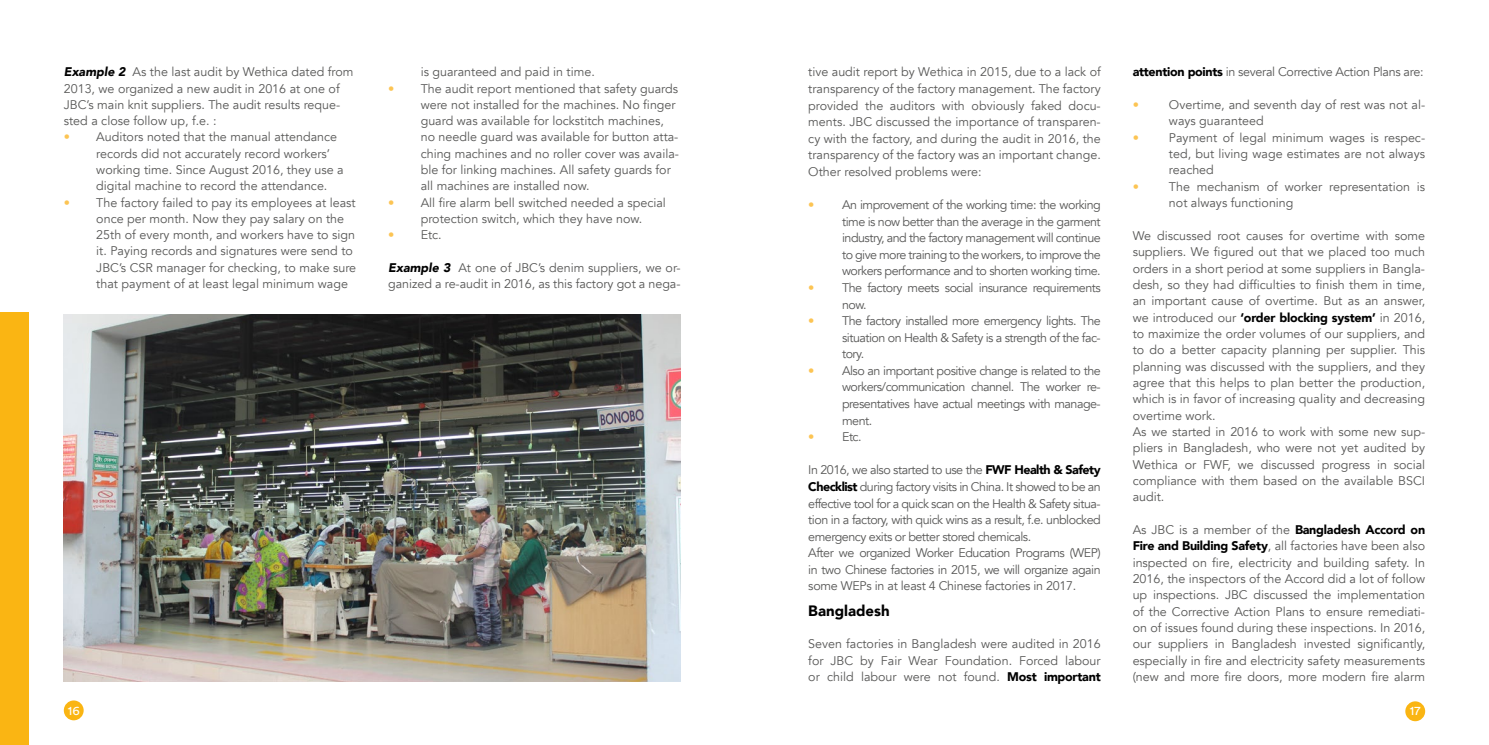
<style>
.page{position:relative;width:1489px;height:745px;background:#fff}
.page>*{position:absolute;margin:0;border:0;box-sizing:border-box;transform-origin:0 0}
.t1{font:900 15px "Avenir";color:#000}
.t2{font:12.5px/16.4px "Avenir";color:#575756}
.t3{font:12.5px/16.6px "Avenir";letter-spacing:-.04em;color:#575756}
.t4{font:12.5px "Avenir";letter-spacing:-.025em;color:#575756}
.t5{font:12.5px "Circular Std";color:#fff}
.t6{font:12.5px "Avenir";color:#fcc453}
.s1{font-weight:900;font-style:italic;color:#000}
.s2{color:#fcc453}
.s3{font-weight:900;color:#000}
</style>
<div class="page">
<div style="left:64px;top:700px;width:20px;height:19px;background:#fab513;border-radius:50%"></div>
<div style="left:1405px;top:701px;width:19px;height:19px;background:#fab513;border-radius:50%"></div>
<img style="left:64px;top:314px;width:616px;height:366px">
<div style="left:0;top:312px;width:28px;height:432px;background:#fab513"></div>
<p class="t2" style="left:64px;top:64px;width:291px"><span class="s1">Example 2</span> As the last audit by Wethica dated from 2013, we organized a new audit in 2016 at one of JBC’s main knit suppliers. The audit results reque&shy;sted a close follow up, f.e. :</p>
<p class="t2" style="left:96px;top:129px;width:249px;text-indent:-32px"><span class="s2">•</span> Auditors noted that the manual attendance records did not accurately record workers’ working time. Since August 2016, they use a digital machine to record the attendance.</p>
<p class="t2" style="left:96px;top:194px;width:261px;text-indent:-32px"><span class="s2">•</span> The factory failed to pay its employees at least once per month. Now they pay salary on the 25th of every month, and workers have to sign it. Paying records and signatures were send to JBC’s CSR manager for checking, to make sure that payment of at least legal minimum wage</p>
<p class="t2" style="left:420px;top:64px;width:176px">is guaranteed and paid in time.</p>
<p class="t2" style="left:420px;top:80px;width:260px;text-indent:-33px"><span class="s2">•</span> The audit report mentioned that safety guards were not installed for the machines. No finger guard was available for lockstitch machines, no needle guard was available for button atta&shy;ching machines and no roller cover was availa&shy;ble for linking machines. All safety guards for all machines are installed now.</p>
<p class="t2" style="left:420px;top:194px;width:247px;text-indent:-33px"><span class="s2">•</span> All fire alarm bell switched needed a special protection switch, which they have now.</p>
<p class="t2" style="left:388px;top:227px;width:55px"><span class="s2">•</span> Etc.</p>
<p class="t2" style="left:388px;top:259px;width:294px"><span class="s1">Example 3</span> At one of JBC’s denim suppliers, we or&shy;ganized a re-audit in 2016, as this factory got a nega-</p>
<p class="t2" style="left:808px;top:64px;width:294px;text-align:justify">tive audit report by Wethica in 2015, due to a lack of transparency of the factory management. The factory provided the auditors with obviously faked docu&shy;ments. JBC discussed the importance of transparen&shy;cy with the factory, and during the audit in 2016, the transparency of the factory was an important change.<br>Other resolved problems were:</p>
<p class="t2" style="left:842px;top:196px;width:260px;text-align:justify;text-indent:-34px"><span class="s2">•</span> An improvement of the working time: the working time is now better than the average in the garment industry, and the factory management will continue to give more training to the workers, to improve the workers performance and to shorten working time.</p>
<p class="t3" style="left:842px;top:279px;width:260px;text-indent:-34px"><span class="s2">•</span> The factory meets social insurance requirements now.</p>
<p class="t2" style="left:842px;top:312px;width:260px;text-align:justify;text-indent:-34px"><span class="s2">•</span> The factory installed more emergency lights. The situation on Health &amp; Safety is a strength of the fac&shy;tory.</p>
<p class="t2" style="left:842px;top:362px;width:260px;text-align:justify;text-indent:-34px"><span class="s2">•</span> Also an important positive change is related to the workers/communication channel. The worker re&shy;presentatives have actual meetings with manage&shy;ment.</p>
<p class="t2" style="left:808px;top:428px;width:55px"><span class="s2">•</span> Etc.</p>
<p class="t3" style="left:808px;top:461px;width:294px">In 2016, we also started to use the <span class="s3">FWF Health &amp; Safety Checklist</span> during factory visits in China. It showed to be an effective tool for a quick scan on the Health &amp; Safety situa&shy;tion in a factory, with quick wins as a result, f.e. unblocked emergency exits or better stored chemicals.<br>After we organized Worker Education Programs (WEP) in two Chinese factories in 2015, we will organize again some WEPs in at least 4 Chinese factories in 2017.</p>
<p class="t1" style="left:808px;top:597px;width:83px">Bangladesh</p>
<p class="t2" style="left:808px;top:635px;width:294px;text-align:justify">Seven factories in Bangladesh were audited in 2016 for JBC by Fair Wear Foundation. Forced labour or child labour were not found. <span class="s3">Most important</span></p>
<p class="t4" style="left:1132px;top:65px;width:292px"><span class="s3">attention points</span> in several Corrective Action Plans are:</p>
<p class="t6" style="left:1132px;top:97px;width:8px">•</p>
<p class="t2" style="left:1168px;top:97px;width:258px">Overtime, and seventh day of rest was not al&shy;ways guaranteed</p>
<p class="t6" style="left:1132px;top:130px;width:8px">•</p>
<p class="t2" style="left:1168px;top:129px;width:258px;text-align:justify">Payment of legal minimum wages is respec&shy;ted, but living wage estimates are not always reached</p>
<p class="t6" style="left:1132px;top:179px;width:8px">•</p>
<p class="t2" style="left:1168px;top:178px;width:258px">The mechanism of worker representation is not always functioning</p>
<p class="t2" style="left:1132px;top:227px;width:294px">We discussed root causes for overtime with some suppliers. We figured out that we placed too much orders in a short period at some suppliers in Bangla&shy;desh, so they had difficulties to finish them in time, an important cause of overtime. But as an answer, we introduced our <span class="s3">‘order blocking system’</span> in 2016, to maximize the order volumes of our suppliers, and to do a better capacity planning per supplier. This planning was discussed with the suppliers, and they agree that this helps to plan better the production, which is in favor of increasing quality and decreasing overtime work.<br>As we started in 2016 to work with some new sup&shy;pliers in Bangladesh, who were not yet audited by Wethica or FWF, we discussed progress in social compliance with them based on the available BSCI audit.</p>
<p class="t2" style="left:1132px;top:521px;width:294px;text-align:justify">As JBC is a member of the <span class="s3">Bangladesh Accord on Fire and Building Safety</span>, all factories have been also inspected on fire, electricity and building safety. In 2016, the inspectors of the Accord did a lot of follow up inspections. JBC discussed the implementation of the Corrective Action Plans to ensure remediati&shy;on of issues found during these inspections. In 2016, our suppliers in Bangladesh invested significantly, especially in fire and electricity safety measurements (new and more fire doors, more modern fire alarm</p>
<p class="t5" style="left:68px;top:702px;width:13px">16</p>
<p class="t5" style="left:1409px;top:702px;width:12px">17</p>
</div>
